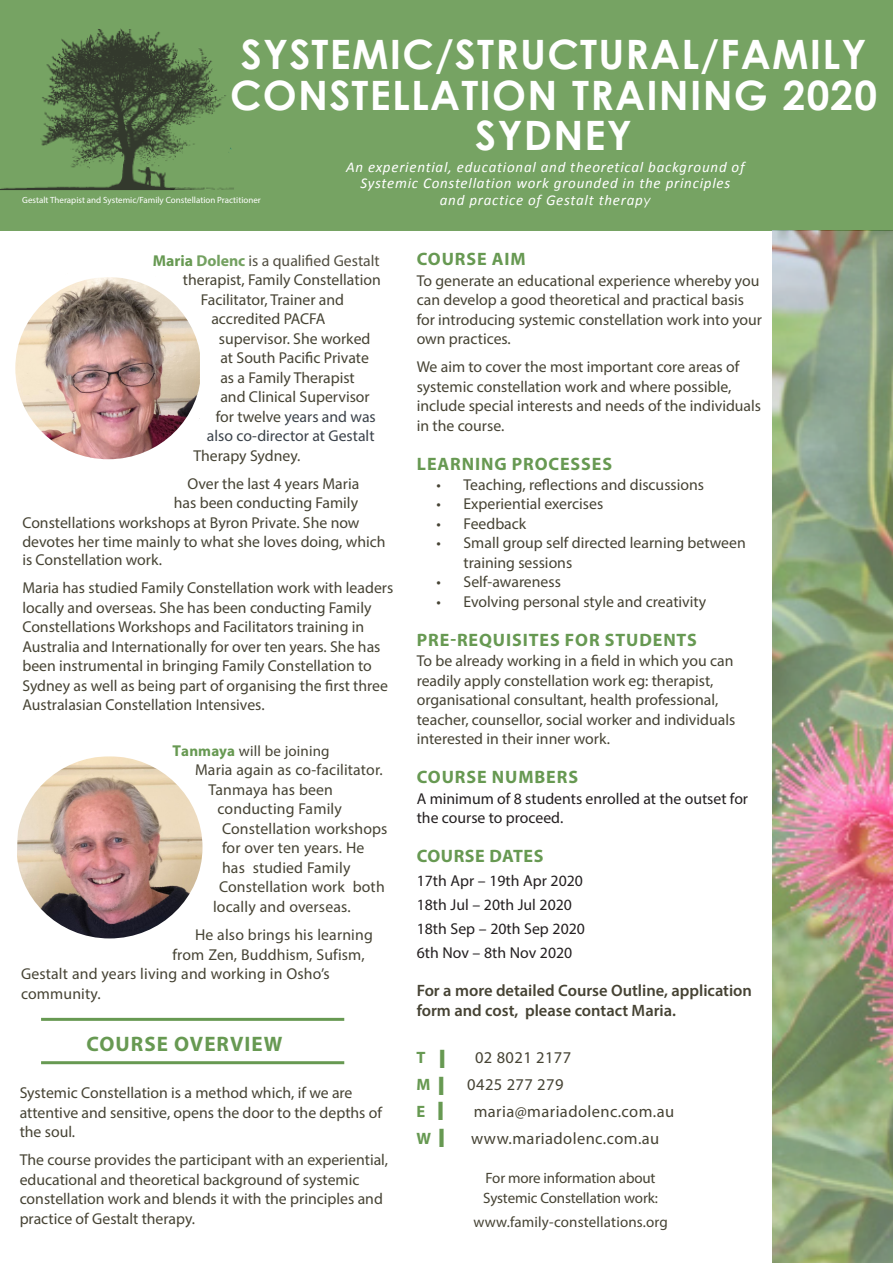
<style>
.page{position:relative;width:893px;height:1263px;background:#fff}
.page>*{position:absolute;margin:0;border:0;box-sizing:border-box;transform-origin:0 0}
.t1{font:700 40.5px/40.5px "Century Gothic";letter-spacing:.03em;color:#fff}
.t2{font:700 21px "Myriad Pro";letter-spacing:.05em;color:#679952}
.t3{font:700 18px "Myriad Pro";letter-spacing:.05em;color:#679952}
.t4{font:700 18px "Myriad Pro";letter-spacing:.03em;color:#679952}
.t5{font:600 16.5px/19.5px "Myriad Pro";color:#464334}
.t6{font:16.5px "Myriad Pro";letter-spacing:.025em;color:#464334}
.t7{font:700 16.5px "Myriad Pro";color:#679952}
.t8{font:15.75px/19.5px "Myriad Pro";color:#464334}
.t9{font:15.75px/19.5px "Myriad Pro";color:#231f20}
.t10{font:15.75px "Myriad Pro";color:#3b424a}
.t11{font:15.75px "Myriad Pro";color:#534f42}
.t12{font:italic 15px "Calibri";letter-spacing:.05em;color:#fff}
.t13{font:15px "Myriad Pro";letter-spacing:-.01em;color:#464334}
.t14{font:15px "Myriad Pro";letter-spacing:.01em;color:#464334}
.t15{font:9px "Myriad Pro";color:#fff}
.s1{font-family:"Century Gothic";font-size:13.5px}
.s2{font-weight:700;color:#679952}
.s3{font-weight:700;color:#74a161}
.s4{color:#464334}
.s5{font-weight:700;font-size:15.75px;color:#679952}
.s6{font-size:27px}
</style>
<div class="page">
<div style="left:0;top:1px;width:893px;height:230px;background:#76a363"></div>
<img style="left:0;top:28px;width:232px;height:162px">
<img style="left:170px;top:158px;width:64px;height:32px">
<hr style="left:41px;top:1018px;width:303px;height:3px;background:#679952">
<hr style="left:41px;top:1061px;width:303px;height:3px;background:#679952">
<img style="left:18px;top:757px;width:183px;height:180px">
<div style="left:5px;top:744px;width:209px;height:206px;border:12px solid #fff;border-radius:50%"></div>
<img style="left:16px;top:278px;width:184px;height:180px">
<div style="left:3px;top:265px;width:210px;height:206px;border:12px solid #fff;border-radius:50%"></div>
<img style="left:772px;top:230px;width:121px;height:1033px">
<p class="t1" style="left:230px;top:33px;width:649px">SYSTEMIC/STRUCTURAL/FAMILY<br>CONSTELLATION TRAINING 2020</p>
<p class="t1" style="left:475px;top:114px;width:158px">SYDNEY</p>
<p class="t15" style="left:22px;top:194px;width:240px">Gestalt Therapist and Systemic/Family Constellation Practitioner</p>
<p class="t12" style="left:346px;top:156px;width:400px">An experiential, educational and theoretical background of</p>
<p class="t12" style="left:360px;top:173px;width:371px">Systemic Constellation work grounded in the principles</p>
<p class="t12" style="left:440px;top:189px;width:213px">and practice of Gestalt therap<span class="s1">y</span></p>
<p class="t11" style="left:153px;top:251px;width:228px"><span class="s2">Maria</span> <span class="s3">Dolenc</span> is a qualified Gestalt</p>
<p class="t8" style="left:183px;top:270px;width:199px">therapist, Family Constellation</p>
<p class="t8" style="left:201px;top:290px;width:145px">Facilitator, Trainer and</p>
<p class="t8" style="left:211px;top:309px;width:115px">accredited PACFA</p>
<p class="t8" style="left:219px;top:329px;width:153px">supervisor. She worked</p>
<p class="t8" style="left:220px;top:348px;width:150px">at South Pacific Private</p>
<p class="t8" style="left:220px;top:368px;width:136px">as a Family Therapist</p>
<p class="t8" style="left:220px;top:387px;width:151px">and Clinical Supervisor</p>
<p class="t10" style="left:216px;top:407px;width:161px"><span class="s4">for twelve</span> years and was</p>
<p class="t10" style="left:207px;top:426px;width:169px">also co-director at Gestalt</p>
<p class="t8" style="left:193px;top:446px;width:109px">Therapy Sydney.</p>
<p class="t8" style="left:187px;top:474px;width:173px">Over the last 4 years Maria</p>
<p class="t8" style="left:174px;top:493px;width:186px">has been conducting Family</p>
<p class="t8" style="left:22px;top:513px;width:339px">Constellations workshops at Byron Private. She now</p>
<p class="t8" style="left:22px;top:532px;width:365px">devotes her time mainly to what she loves doing, which</p>
<p class="t8" style="left:22px;top:550px;width:141px">is Constellation work.</p>
<p class="t8" style="left:22px;top:578px;width:372px">Maria has studied Family Constellation work with leaders locally and overseas. She has been conducting Family Constellations Workshops and Facilitators training in Australia and Internationally for over ten years. She has been instrumental in bringing Family Constellation to Sydney as well as being part of organising the first three Australasian Constellation Intensives.</p>
<p class="t14" style="left:172px;top:741px;width:159px"><span class="s5">T</span><span class="s2">anmaya</span> will be joining</p>
<p class="t8" style="left:195px;top:760px;width:189px">Maria again as co-facilitator.</p>
<p class="t8" style="left:208px;top:779px;width:126px">Tanmaya has been</p>
<p class="t8" style="left:218px;top:799px;width:126px">conducting Family</p>
<p class="t8" style="left:222px;top:818px;width:167px">Constellation workshops</p>
<p class="t8" style="left:222px;top:838px;width:144px">for over ten years. He</p>
<p class="t8" style="left:222px;top:857px;width:130px">has studied Family</p>
<p class="t8" style="left:219px;top:877px;width:167px">Constellation work both</p>
<p class="t8" style="left:213px;top:896px;width:139px">locally and overseas.</p>
<p class="t8" style="left:195px;top:925px;width:179px">He also brings his learning</p>
<p class="t8" style="left:21px;top:944px;width:345px;text-indent:152px">from Zen, Buddhism, Sufism,<br>Gestalt and years living and working in Osho’s community.</p>
<p class="t2" style="left:87px;top:1030px;width:197px">COURSE OVERVIEW</p>
<p class="t8" style="left:20px;top:1083px;width:364px">Systemic Constellation is a method which, if we are attentive and sensitive, opens the door to the depths of the soul.</p>
<p class="t8" style="left:20px;top:1150px;width:370px">The course provides the participant with an experiential, educational and theoretical background of systemic constellation work and blends it with the principles and practice of Gestalt therapy.</p>
<p class="t3" style="left:417px;top:247px;width:110px">COURSE AIM</p>
<p class="t8" style="left:417px;top:270px;width:347px">To generate an educational experience whereby you can develop a good theoretical and practical basis for introducing systemic constellation work into your own practices.</p>
<p class="t8" style="left:417px;top:357px;width:346px">We aim to cover the most important core areas of systemic constellation work and where possible, include special interests and needs of the individuals in the course.</p>
<p class="t3" style="left:417px;top:452px;width:197px">LEARNING PROCESSES</p>
<p class="t8" style="left:436px;top:475px;width:269px">• Teaching, reflections and discussions</p>
<p class="t8" style="left:436px;top:494px;width:168px">• Experiential exercises</p>
<p class="t8" style="left:436px;top:514px;width:91px">• Feedback</p>
<p class="t8" style="left:463px;top:533px;width:284px;text-indent:-27px">• Small group self directed learning between training sessions</p>
<p class="t8" style="left:436px;top:572px;width:126px">• Self-awareness</p>
<p class="t8" style="left:436px;top:592px;width:271px">• Evolving personal style and creativity</p>
<p class="t3" style="left:417px;top:628px;width:282px">PRE-REQUISITES FOR STUDENTS</p>
<p class="t8" style="left:417px;top:651px;width:320px">To be already working in a field in which you can readily apply constellation work eg: therapist, organisational consultant, health professional, teacher, counsellor, social worker and individuals interested in their inner work.</p>
<p class="t3" style="left:417px;top:765px;width:163px">COURSE NUMBERS</p>
<p class="t9" style="left:417px;top:788px;width:333px">A minimum of 8 students enrolled at the outset for the course to proceed.</p>
<p class="t4" style="left:417px;top:844px;width:128px">COURSE DATES</p>
<p class="t9" style="left:417px;top:871px;width:168px">17th Apr – 19th Apr 2020</p>
<p class="t9" style="left:417px;top:895px;width:157px">18th Jul – 20th Jul 2020</p>
<p class="t9" style="left:417px;top:919px;width:170px">18th Sep – 20th Sep 2020</p>
<p class="t9" style="left:417px;top:943px;width:157px">6th Nov – 8th Nov 2020</p>
<p class="t5" style="left:417px;top:980px;width:337px">For a more detailed Course Outline, application form and cost, please contact Maria.</p>
<p class="t7" style="left:416px;top:1047px;width:31px">T <span class="s6">I</span></p>
<p class="t6" style="left:475px;top:1048px;width:98px">02 8021 2177</p>
<p class="t7" style="left:416px;top:1074px;width:30px">M <span class="s6">I</span></p>
<p class="t6" style="left:467px;top:1075px;width:98px">0425 277 279</p>
<p class="t7" style="left:416px;top:1101px;width:30px">E <span class="s6">I</span></p>
<p class="t6" style="left:474px;top:1102px;width:202px">maria@mariadolenc.com.au</p>
<p class="t7" style="left:416px;top:1128px;width:31px">W <span class="s6">I</span></p>
<p class="t6" style="left:471px;top:1129px;width:190px">www.mariadolenc.com.au</p>
<p class="t13" style="left:486px;top:1169px;width:171px">For more information about</p>
<p class="t13" style="left:483px;top:1188px;width:176px">Systemic Constellation work:</p>
<p class="t14" style="left:473px;top:1212px;width:196px">www.family-constellations.org</p>
</div>
